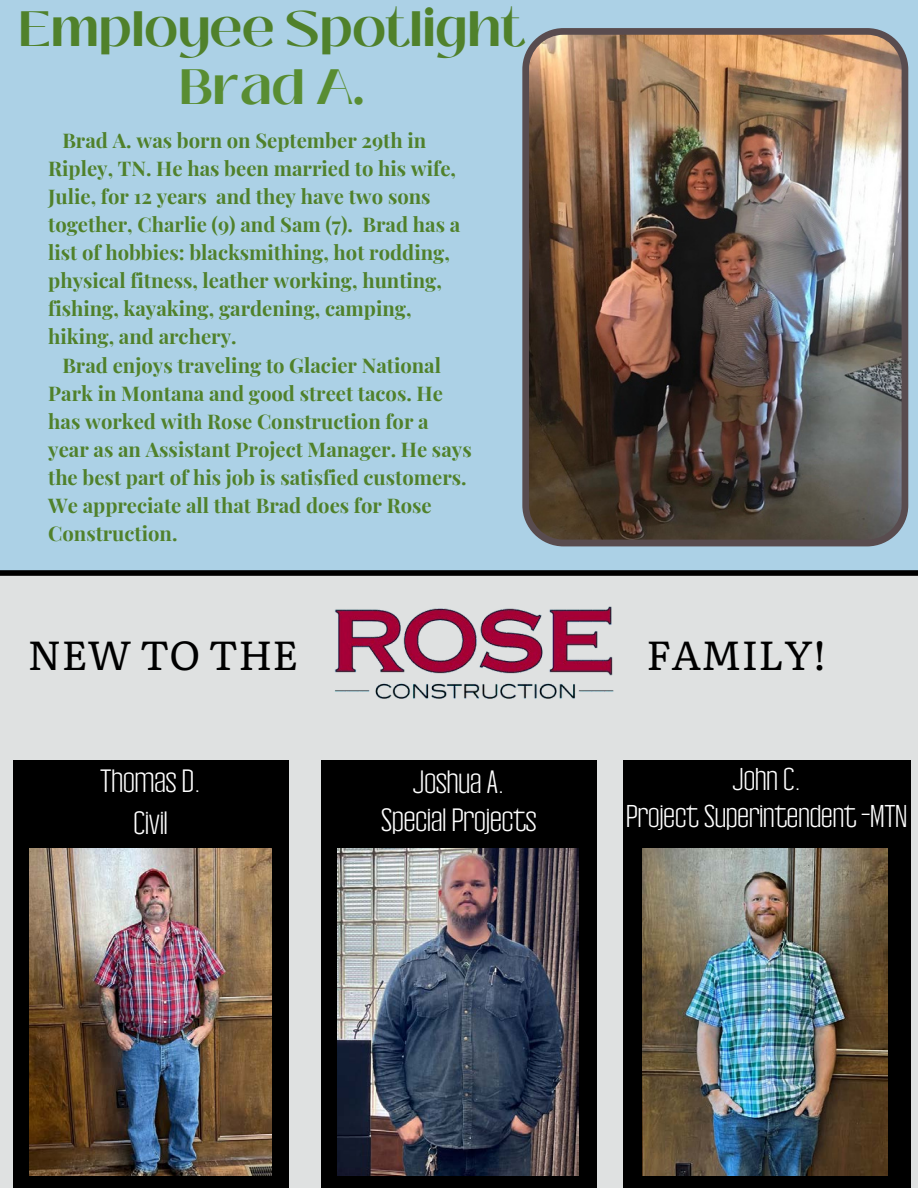
<style>
.page{position:relative;width:918px;height:1188px;background:#fff}
.page>*{position:absolute;margin:0;border:0;box-sizing:border-box;transform-origin:0 0}
.t1{font:700 49.5px "Black Mango";color:#50812b}
.t2{font:700 49.5px "Black Mango";color:#598d32}
.t3{font:40.5px "Literata";color:#000}
.t4{font:300 33px/41.7px "Wellston";color:#fefefe;text-align:center}
.t5{font:300 32.25px/37.2px "Wellston";color:#fefefe;text-align:center}
.t6{font:700 20.25px/28.2px "Playfair Display";color:#50812b}
</style>
<div class="page">
<div style="left:0;top:573px;width:918px;height:615px;background:#dfe1e1"></div>
<div style="left:0;top:0;width:918px;height:574px;background:#acd1e6"></div>
<img style="left:522px;top:28px;width:386px;height:518px">
<div style="left:321px;top:761px;width:276px;height:427px;background:#000"></div>
<img style="left:337px;top:848px;width:241px;height:328px">
<div style="left:13px;top:761px;width:276px;height:427px;background:#000"></div>
<img style="left:30px;top:848px;width:241px;height:328px">
<div style="left:623px;top:761px;width:288px;height:427px;background:#000"></div>
<img style="left:642px;top:848px;width:246px;height:328px">
<div style="left:0;top:570px;width:918px;height:6px;background:#000"></div>
<img style="left:334px;top:606px;width:280px;height:93px">
<h1 class="t1" style="left:19px;top:-9px;width:508px">Employee Spotlight</h1>
<h1 class="t2" style="left:179px;top:50px;width:186px">Brad A.</h1>
<p class="t6" style="left:48px;top:125px;width:414px;text-indent:14px">Brad A. was born on September 29th in Ripley, TN. He has been married to his wife, Julie, for 12 years and they have two sons together, Charlie (9) and Sam (7). Brad has a list of hobbies: blacksmithing, hot rodding, physical fitness, leather working, hunting, fishing, kayaking, gardening, camping, hiking, and archery.</p>
<p class="t6" style="left:48px;top:350px;width:425px;text-indent:14px">Brad enjoys traveling to Glacier National Park in Montana and good street tacos. He has worked with Rose Construction for a year as an Assistant Project Manager. He says the best part of his job is satisfied customers.<br>We appreciate all that Brad does for Rose Construction.</p>
<h2 class="t3" style="left:28px;top:623px;width:272px">NEW TO THE</h2>
<h2 class="t3" style="left:647px;top:623px;width:181px">FAMILY!</h2>
<h3 class="t4" style="left:101px;top:761px;width:102px">Thomas D.<br>Civil</h3>
<h3 class="t4" style="left:381px;top:764px;width:157px;line-height:38.2px">Joshua A.<br>Special Projects</h3>
<h3 class="t5" style="left:626px;top:762px;width:283px">John C.<br>Project Superintendent -MTN</h3>
</div>
